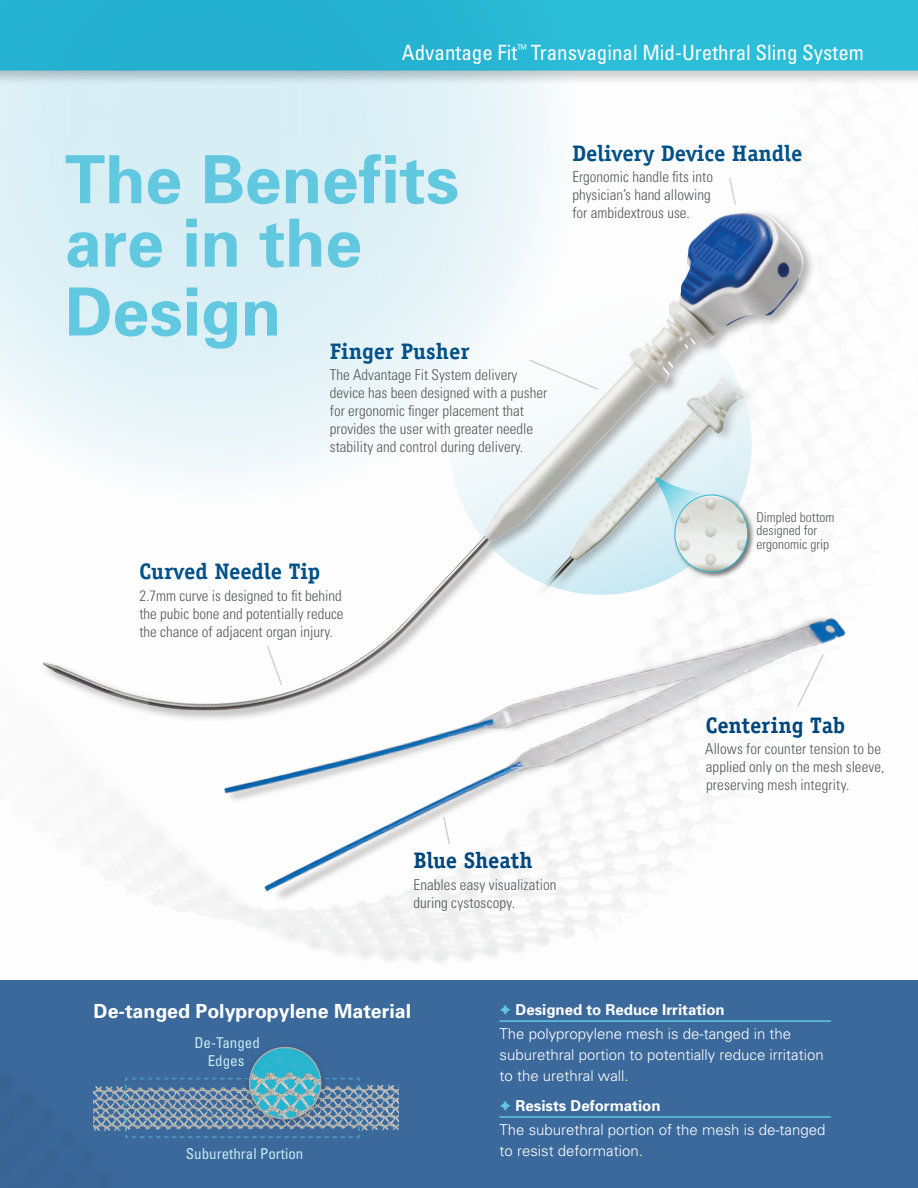
<style>
.page{position:relative;width:918px;height:1188px;background:#fff}
.page>*{position:absolute;margin:0;border:0;box-sizing:border-box;transform-origin:0 0}
.t1{font:700 66.45px/63.3px "Univers";letter-spacing:-.005em;color:#62c8e0}
.t2{font:700 22.5px "Officina Serif";color:#015188}
.t3{font:700 22.5px "Officina Serif";letter-spacing:-.005em;color:#00467e}
.t4{font:condensed 21px "Univers";color:#fff}
.t5{font:700 19.5px "Univers";color:#fff}
.t6{font:300 condensed 15px/18px "Univers";color:#57585a}
.t7{font:300 15px/21px "Univers";color:#fff}
.t8{font:700 15px "Univers";color:#fff}
.t9{font:condensed 15px/18px "Univers";color:#c6e8f2;text-align:center}
.t10{font:300 condensed 13.5px/13.5px "Univers";color:#57585a}
</style>
<div class="page">
<div style="left:41px;top:208px;width:775px;height:515px;background:#231f20;opacity:.33"></div>
<img style="left:42px;top:212px;width:721px;height:500px">
<svg style="left:653px;top:476px;width:71px;height:64px;background:#c8e7ee"></svg>
<div style="left:673px;top:494px;width:83px;height:85px;background:#231f20;opacity:.6"></div>
<img style="left:675px;top:495px;width:73px;height:77px">
<div style="left:675px;top:495px;width:73px;height:77px;border:1px solid #2cbdd8;border-radius:50%"></div>
<img style="left:0;top:691px;width:149px;height:209px">
<div style="left:0;top:0;width:918px;height:138px;background:#5f5f62;opacity:.3"></div>
<svg style="left:0;top:0;width:918px;height:123px"></svg>
<div style="left:0;top:980px;width:918px;height:208px;background:#3c6a9d"></div>
<hr style="left:500px;top:1020px;width:331px;height:2px;background:#62c8e0">
<hr style="left:500px;top:1116px;width:331px;height:2px;background:#62c8e0">
<img style="left:94px;top:1046px;width:304px;height:135px">
<img style="left:155px;top:610px;width:702px;height:322px">
<svg style="left:796px;top:652px;width:29px;height:57px"></svg>
<svg style="left:442px;top:815px;width:9px;height:31px"></svg>
<svg style="left:729px;top:177px;width:7px;height:28px"></svg>
<svg style="left:266px;top:644px;width:17px;height:43px"></svg>
<svg style="left:527px;top:358px;width:73px;height:33px"></svg>
<h3 class="t4" style="left:402px;top:39px;width:464px">Advantage Fit<sup>™</sup> Transvaginal Mid-Urethral Sling System</h3>
<h1 class="t1" style="left:65px;top:148px;width:396px">The Benefits are in the</h1>
<h1 class="t1" style="left:65px;top:280px;width:218px">Design</h1>
<h2 class="t2" style="left:330px;top:337px;width:141px">Finger Pusher</h2>
<p class="t6" style="left:330px;top:366px;width:219px">The Advantage Fit System delivery device has been designed with a pusher for ergonomic finger placement that provides the user with greater needle stability and control during delivery.</p>
<h2 class="t2" style="left:139px;top:558px;width:182px">Curved Needle Tip</h2>
<p class="t6" style="left:139px;top:586px;width:206px;text-align:justify">2.7mm curve is designed to fit behind the pubic bone and potentially reduce the chance of adjacent organ injury.</p>
<h2 class="t2" style="left:572px;top:139px;width:232px">Delivery Device Handle</h2>
<p class="t6" style="left:572px;top:168px;width:142px">Ergonomic handle fits into physician’s hand allowing for ambidextrous use.</p>
<p class="t10" style="left:756px;top:510px;width:79px">Dimpled bottom designed for ergonomic grip</p>
<h2 class="t3" style="left:414px;top:847px;width:121px">Blue Sheath</h2>
<p class="t6" style="left:414px;top:875px;width:144px">Enables easy visualization during cystoscopy.</p>
<h2 class="t3" style="left:706px;top:711px;width:141px">Centering Tab</h2>
<p class="t6" style="left:705px;top:740px;width:181px">Allows for counter tension to be applied only on the mesh sleeve, preserving mesh integrity.</p>
<h3 class="t5" style="left:94px;top:1000px;width:319px">De-tanged Polypropylene Material</h3>
<p class="t9" style="left:194px;top:1034px;width:67px">De-Tanged<br>Edges</p>
<p class="t8" style="left:516px;top:1001px;width:211px">Designed to Reduce Irritation</p>
<p class="t7" style="left:500px;top:1024px;width:326px">The polypropylene mesh is de-tanged in the suburethral portion to potentially reduce irritation to the urethral wall.</p>
<p class="t8" style="left:516px;top:1097px;width:147px">Resists Deformation</p>
<p class="t7" style="left:500px;top:1119px;width:327px">The suburethral portion of the mesh is de-tanged</p>
<p class="t9" style="left:186px;top:1145px;width:119px">Suburethral Portion</p>
<p class="t7" style="left:500px;top:1140px;width:145px">to resist deformation.</p>
</div>
